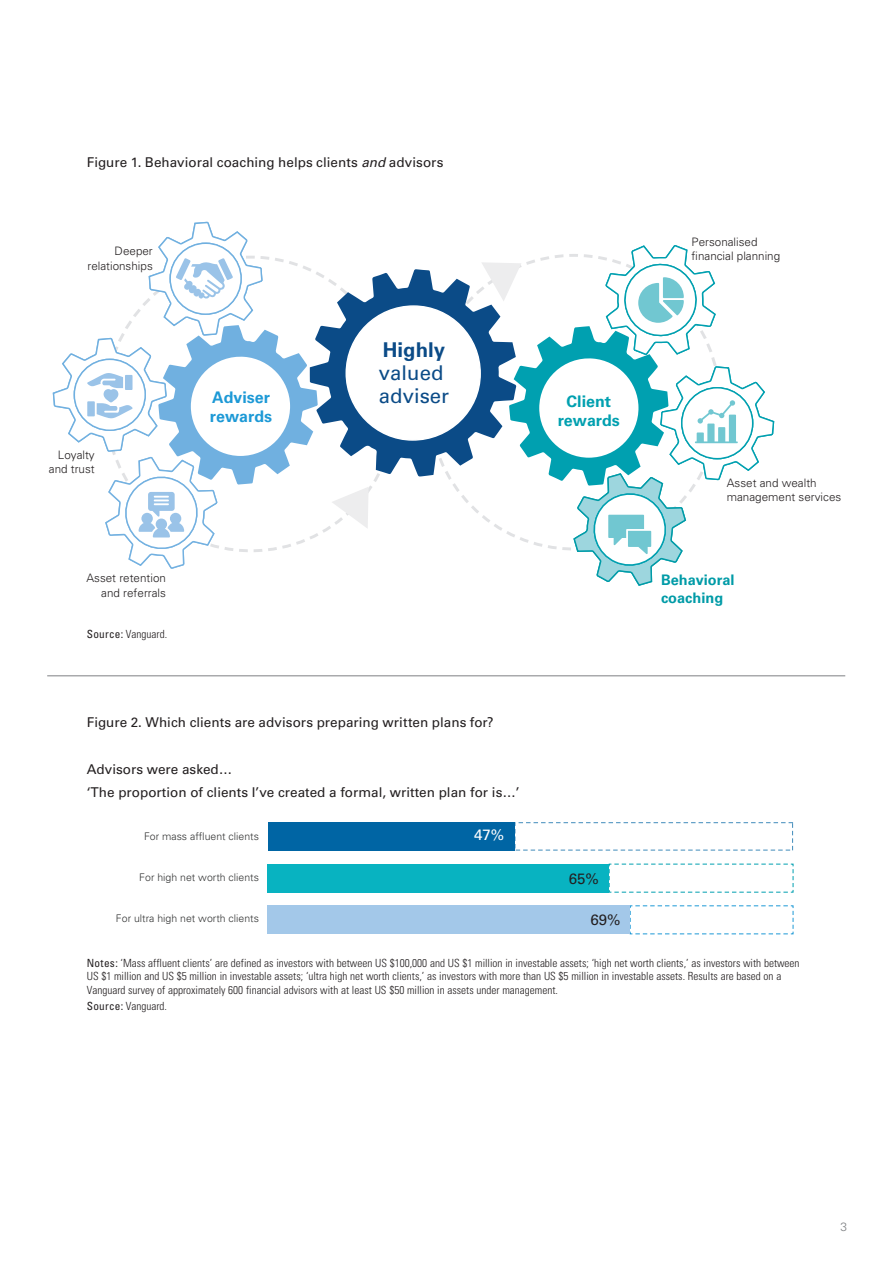
<style>
.page{position:relative;width:893px;height:1263px;background:#fff}
.page>*{position:absolute;margin:0;border:0;box-sizing:border-box;transform-origin:0 0}
.t1{font:20.4px/23.2px "Univers LT Std";color:#0b4b87}
.t2{font:700 20.4px "Univers LT Std";color:#0b4b87}
.t3{font:700 16.05px/18.9px "Univers LT Std";color:#1d99d6}
.t4{font:700 16.05px/18.9px "Univers LT Std";color:#00a0b0;text-align:center}
.t5{font:15px "Univers LT Std";color:#231f20}
.t6{font:15px "Univers LT Std";color:#fff}
.t7{font:700 14.55px/17.4px "Univers LT Std";color:#009ba7}
.t8{font:13.5px/22.5px "Univers LT Std";color:#231f20}
.t9{font:300 12px "Univers LT Std";color:#7e8083}
.t10{font:300 11.7px/14.5px "Univers LT Std";color:#231f20;text-align:right}
.t11{font:300 condensed 11.25px/13.5px "Univers LT Std";color:#231f20}
.t12{font:300 10.5px "Univers LT Std";color:#323333}
.s1{font-style:italic}
.s2{font-weight:400}
</style>
<div class="page">
<svg style="left:52px;top:221px;width:723px;height:365px"></svg>
<svg style="left:515px;top:822px;width:278px;height:28px"></svg>
<div style="left:268px;top:822px;width:247px;height:28px;background:#0065a4"></div>
<svg style="left:608px;top:863px;width:186px;height:30px"></svg>
<div style="left:268px;top:864px;width:341px;height:28px;background:#08b3c1"></div>
<svg style="left:629px;top:905px;width:165px;height:30px"></svg>
<div style="left:268px;top:906px;width:362px;height:28px;background:#a3c8e9"></div>
<hr style="left:47px;top:675px;width:798px;height:1px;background:#7e8083">
<p class="t8" style="left:87px;top:151px;width:358px">Figure 1. Behavioral coaching helps clients <span class="s1">and</span> advisors</p>
<p class="t10" style="left:88px;top:244px;width:67px">Deeper relationships</p>
<p class="t10" style="left:49px;top:447px;width:47px">Loyalty and trust</p>
<p class="t10" style="left:86px;top:571px;width:81px">Asset retention and referrals</p>
<p class="t11" style="left:87px;top:627px;width:82px"><span class="s2">Source:</span> Vanguard.</p>
<h1 class="t2" style="left:383px;top:338px;width:64px">Highly</h1>
<h1 class="t1" style="left:379px;top:361px;width:72px">valued adviser</h1>
<h2 class="t3" style="left:210px;top:388px;width:64px">Adviser rewards</h2>
<h2 class="t4" style="left:558px;top:392px;width:64px">Client rewards</h2>
<p class="t8" style="left:87px;top:711px;width:408px">Figure 2. Which clients are advisors preparing written plans for?</p>
<p class="t8" style="left:87px;top:758px;width:434px">Advisors were asked…<br>‘The proportion of clients I’ve created a formal, written plan for is…’</p>
<p class="t12" style="left:144px;top:830px;width:116px">For mass affluent clients</p>
<p class="t12" style="left:139px;top:871px;width:121px">For high net worth clients</p>
<p class="t12" style="left:116px;top:912px;width:144px">For ultra high net worth clients</p>
<h3 class="t6" style="left:474px;top:826px;width:32px">47%</h3>
<h3 class="t5" style="left:569px;top:870px;width:32px">65%</h3>
<h3 class="t5" style="left:590px;top:911px;width:32px">69%</h3>
<p class="t10" style="left:692px;top:234px;width:90px;text-align:left">Personalised financial planning</p>
<p class="t10" style="left:727px;top:475px;width:116px;text-align:left">Asset and wealth management services</p>
<p class="t7" style="left:661px;top:571px;width:75px">Behavioral coaching</p>
<p class="t11" style="left:87px;top:956px;width:714px"><span class="s2">Notes:</span> ‘Mass affluent clients’ are defined as investors with between US $100,000 and US $1 million in investable assets; ‘high net worth clients,’ as investors with between<br>US $1 million and US $5 million in investable assets; ‘ultra high net worth clients,’ as investors with more than US $5 million in investable assets. Results are based on a<br>Vanguard survey of approximately 600 financial advisors with at least US $50 million in assets under management.</p>
<p class="t11" style="left:87px;top:999px;width:82px"><span class="s2">Source:</span> Vanguard.</p>
<p class="t9" style="left:840px;top:1220px;width:8px">3</p>
</div>
